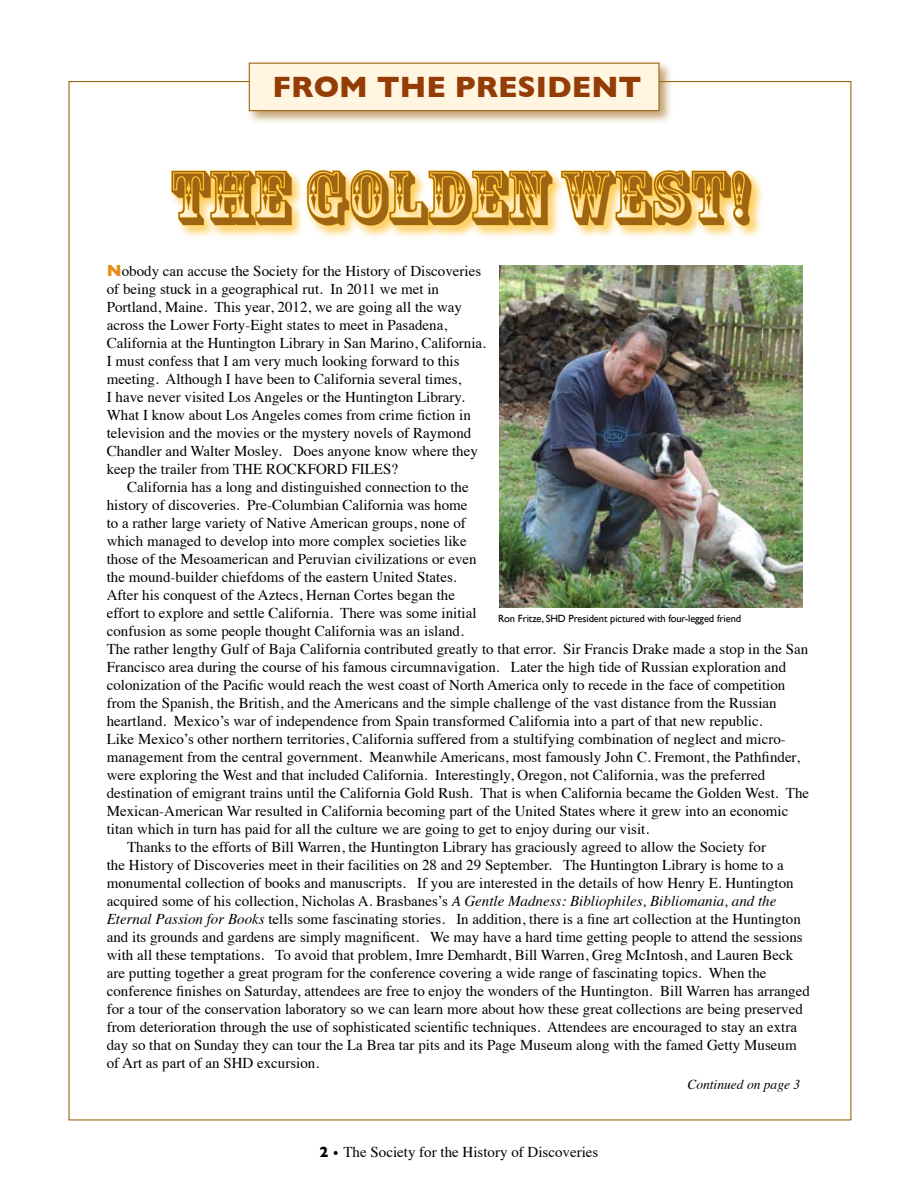
<style>
.page{position:relative;width:918px;height:1188px;background:#fff}
.page>*{position:absolute;margin:0;border:0;box-sizing:border-box;transform-origin:0 0}
.t1{font:72px "Rosewood Std";color:#9e6614}
.t2{font:700 30px "Gill Sans";color:#933c06}
.t3{font:15px/18px "Times";color:#000}
.t4{font:italic 13.5px "Times";color:#000}
.t5{font:10.5px "Gill Sans";letter-spacing:-.01em;color:#000}
.s1{font-family:"Gill Sans";font-weight:700;font-size:16.5px;color:#e58e1a}
.s2{font-style:italic}
.s3{font-family:"Gill Sans";font-weight:700}
.s4{font-family:"Gill Sans";font-weight:700;font-size:12px}
</style>
<div class="page">
<div style="left:246px;top:60px;width:427px;height:65px;background:#9e6614;opacity:.6"></div>
<div style="left:249px;top:63px;width:411px;height:48px;background:#fff5e0;border:1px solid #9e6614"></div>
<div style="left:169px;top:168px;width:596px;height:71px;background:#fdb813;opacity:.75"></div>
<svg style="left:171px;top:170px;width:121px;height:56px;background:#fdd472"></svg>
<svg style="left:307px;top:170px;width:246px;height:56px;background:#fdd575"></svg>
<svg style="left:561px;top:170px;width:191px;height:56px;background:#fdd576"></svg>
<img style="left:500px;top:266px;width:303px;height:341px">
<h2 class="t2" style="left:273px;top:70px;width:370px">FROM THE PRESIDENT</h2>
<h1 class="t1" style="left:168px;top:155px;width:583px">THE GOLDEN WEST!</h1>
<p class="t3" style="left:107px;top:260px;width:381px"><span class="s1">N</span>obody can accuse the Society for the History of Discoveries of being stuck in a geographical rut. In 2011 we met in Portland, Maine. This year, 2012, we are going all the way across the Lower Forty-Eight states to meet in Pasadena, California at the Huntington Library in San Marino, California.<br>I must confess that I am very much looking forward to this meeting. Although I have been to California several times,<br>I have never visited Los Angeles or the Huntington Library.<br>What I know about Los Angeles comes from crime fiction in television and the movies or the mystery novels of Raymond Chandler and Walter Mosley. Does anyone know where they keep the trailer from THE ROCKFORD FILES?</p>
<p class="t3" style="left:127px;top:476px;width:343px">California has a long and distinguished connection to the</p>
<p class="t3" style="left:107px;top:494px;width:362px">history of discoveries. Pre-Columbian California was home</p>
<p class="t3" style="left:107px;top:512px;width:361px">to a rather large variety of Native American groups, none of</p>
<p class="t3" style="left:107px;top:530px;width:361px">which managed to develop into more complex societies like</p>
<p class="t3" style="left:107px;top:548px;width:371px">those of the Mesoamerican and Peruvian civilizations or even</p>
<p class="t3" style="left:107px;top:566px;width:351px">the mound-builder chiefdoms of the eastern United States.</p>
<p class="t3" style="left:107px;top:584px;width:350px">After his conquest of the Aztecs, Hernan Cortes began the</p>
<p class="t3" style="left:107px;top:602px;width:371px">effort to explore and settle California. There was some initial</p>
<p class="t3" style="left:107px;top:620px;width:359px">confusion as some people thought California was an island.</p>
<p class="t3" style="left:107px;top:638px;width:703px">The rather lengthy Gulf of Baja California contributed greatly to that error. Sir Francis Drake made a stop in the San</p>
<p class="t3" style="left:107px;top:656px;width:681px">Francisco area during the course of his famous circumnavigation. Later the high tide of Russian exploration and</p>
<p class="t3" style="left:107px;top:674px;width:680px">colonization of the Pacific would reach the west coast of North America only to recede in the face of competition</p>
<p class="t3" style="left:107px;top:692px;width:671px">from the Spanish, the British, and the Americans and the simple challenge of the vast distance from the Russian</p>
<p class="t3" style="left:107px;top:710px;width:657px">heartland. Mexico’s war of independence from Spain transformed California into a part of that new republic.</p>
<p class="t3" style="left:107px;top:728px;width:681px">Like Mexico’s other northern territories, California suffered from a stultifying combination of neglect and micro-</p>
<p class="t3" style="left:107px;top:746px;width:695px">management from the central government. Meanwhile Americans, most famously John C. Fremont, the Pathfinder,</p>
<p class="t3" style="left:107px;top:764px;width:660px">were exploring the West and that included California. Interestingly, Oregon, not California, was the preferred</p>
<p class="t3" style="left:107px;top:782px;width:704px">destination of emigrant trains until the California Gold Rush. That is when California became the Golden West. The</p>
<p class="t3" style="left:107px;top:800px;width:683px">Mexican-American War resulted in California becoming part of the United States where it grew into an economic</p>
<p class="t3" style="left:107px;top:818px;width:544px">titan which in turn has paid for all the culture we are going to get to enjoy during our visit.</p>
<p class="t3" style="left:127px;top:836px;width:640px">Thanks to the efforts of Bill Warren, the Huntington Library has graciously agreed to allow the Society for</p>
<p class="t3" style="left:107px;top:854px;width:679px">the History of Discoveries meet in their facilities on 28 and 29 September. The Huntington Library is home to a</p>
<p class="t3" style="left:107px;top:872px;width:689px">monumental collection of books and manuscripts. If you are interested in the details of how Henry E. Huntington</p>
<p class="t3" style="left:107px;top:890px;width:671px">acquired some of his collection, Nicholas A. Brasbanes’s <span class="s2">A Gentle Madness: Bibliophiles, Bibliomania, and the</span></p>
<p class="t3" style="left:107px;top:908px;width:696px"><span class="s2">Eternal Passion for Books</span> tells some fascinating stories. In addition, there is a fine art collection at the Huntington</p>
<p class="t3" style="left:107px;top:926px;width:697px">and its grounds and gardens are simply magnificent. We may have a hard time getting people to attend the sessions</p>
<p class="t3" style="left:107px;top:944px;width:688px">with all these temptations. To avoid that problem, Imre Demhardt, Bill Warren, Greg McIntosh, and Lauren Beck</p>
<p class="t3" style="left:107px;top:962px;width:661px">are putting together a great program for the conference covering a wide range of fascinating topics. When the</p>
<p class="t3" style="left:107px;top:980px;width:705px">conference finishes on Saturday, attendees are free to enjoy the wonders of the Huntington. Bill Warren has arranged</p>
<p class="t3" style="left:107px;top:998px;width:698px">for a tour of the conservation laboratory so we can learn more about how these great collections are being preserved</p>
<p class="t3" style="left:107px;top:1016px;width:692px">from deterioration through the use of sophisticated scientific techniques. Attendees are encouraged to stay an extra</p>
<p class="t3" style="left:107px;top:1034px;width:691px">day so that on Sunday they can tour the La Brea tar pits and its Page Museum along with the famed Getty Museum</p>
<p class="t3" style="left:107px;top:1052px;width:214px">of Art as part of an SHD excursion.</p>
<p class="t5" style="left:498px;top:613px;width:245px">Ron Fritze, SHD President pictured with four-legged friend</p>
<p class="t3" style="left:320px;top:1142px;width:280px"><span class="s3">2</span> <span class="s4">•</span> The Society for the History of Discoveries</p>
<p class="t4" style="left:687px;top:1072px;width:114px">Continued on page 3</p>
</div>
